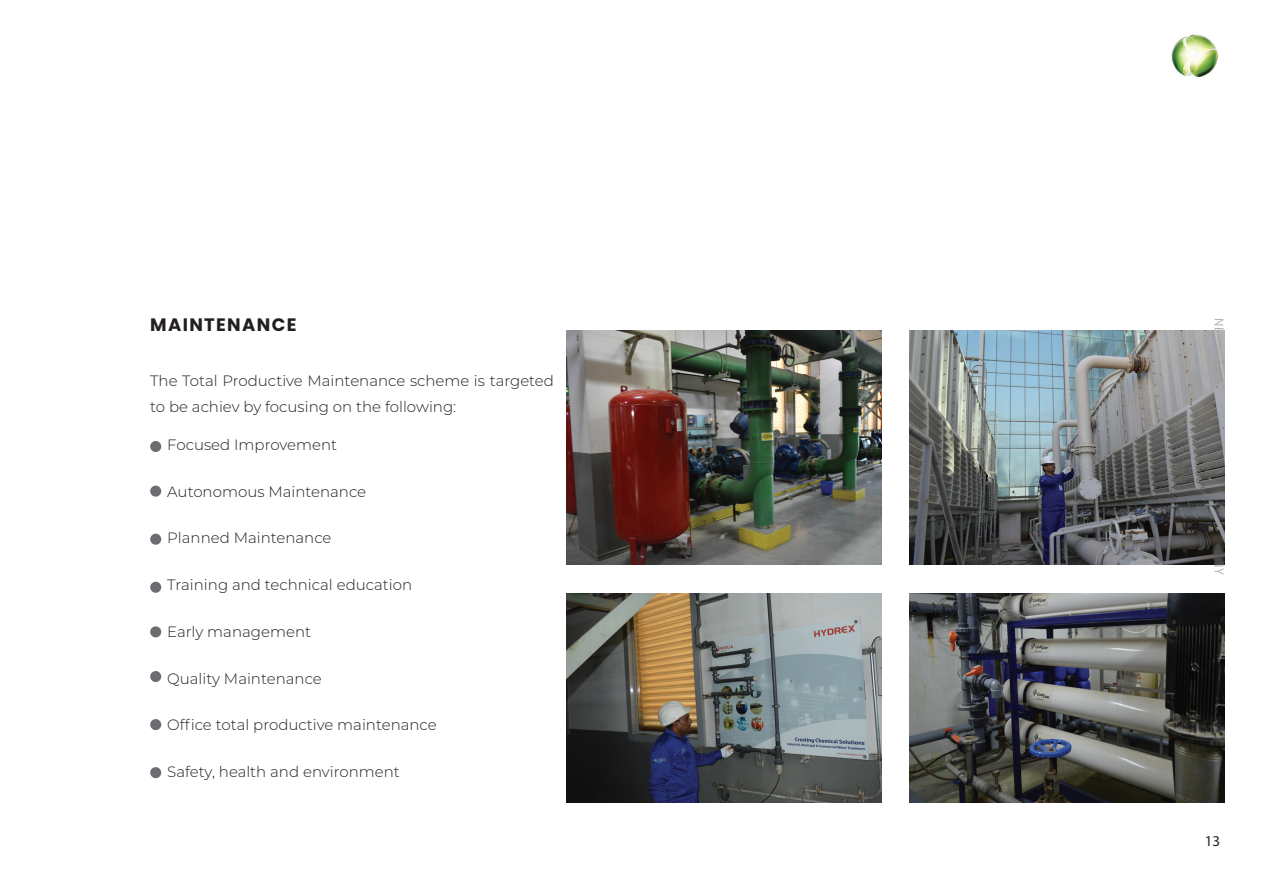
<style>
.page{position:relative;width:1263px;height:893px;background:#fff}
.page>*{position:absolute;margin:0;border:0;box-sizing:border-box;transform-origin:0 0}
.t1{font:700 18px "Poppins";letter-spacing:.075em;color:#231f20}
.t2{font:300 15px/25.5px "Montserrat";color:#231f20}
.t3{font:15px "Myriad Pro";color:#231f20}
</style>
<div class="page">
<img style="left:1172px;top:34px;width:46px;height:43px">
<div style="left:150px;top:441px;width:11px;height:11px;background:#6c6d70;border-radius:50%"></div>
<div style="left:150px;top:486px;width:11px;height:11px;background:#6c6d70;border-radius:50%"></div>
<div style="left:150px;top:534px;width:11px;height:11px;background:#6c6d70;border-radius:50%"></div>
<div style="left:150px;top:582px;width:11px;height:11px;background:#6c6d70;border-radius:50%"></div>
<div style="left:150px;top:626px;width:11px;height:11px;background:#6c6d70;border-radius:50%"></div>
<div style="left:150px;top:671px;width:11px;height:11px;background:#6c6d70;border-radius:50%"></div>
<div style="left:150px;top:719px;width:11px;height:11px;background:#6c6d70;border-radius:50%"></div>
<div style="left:150px;top:767px;width:11px;height:11px;background:#6c6d70;border-radius:50%"></div>
<img style="left:566px;top:331px;width:315px;height:233px">
<img style="left:566px;top:594px;width:315px;height:208px">
<img style="left:909px;top:331px;width:315px;height:233px">
<img style="left:909px;top:594px;width:315px;height:209px">
<p class="t1" style="left:150px;top:314px;width:148px">MAINTENANCE</p>
<p class="t2" style="left:150px;top:367px;width:405px">The Total Productive Maintenance scheme is targeted to be achiev by focusing on the following:</p>
<p class="t2" style="left:167px;top:431px;width:171px">Focused Improvement</p>
<p class="t2" style="left:167px;top:478px;width:201px">Autonomous Maintenance</p>
<p class="t2" style="left:167px;top:525px;width:166px">Planned Maintenance</p>
<p class="t2" style="left:167px;top:571px;width:246px">Training and technical education</p>
<p class="t2" style="left:167px;top:618px;width:145px">Early management</p>
<p class="t2" style="left:167px;top:665px;width:156px">Quality Maintenance</p>
<p class="t2" style="left:167px;top:712px;width:271px">Office total productive maintenance</p>
<p class="t2" style="left:167px;top:758px;width:234px">Safety, health and environment</p>
<p class="t3" style="left:1205px;top:832px;width:17px">13</p>
</div>
